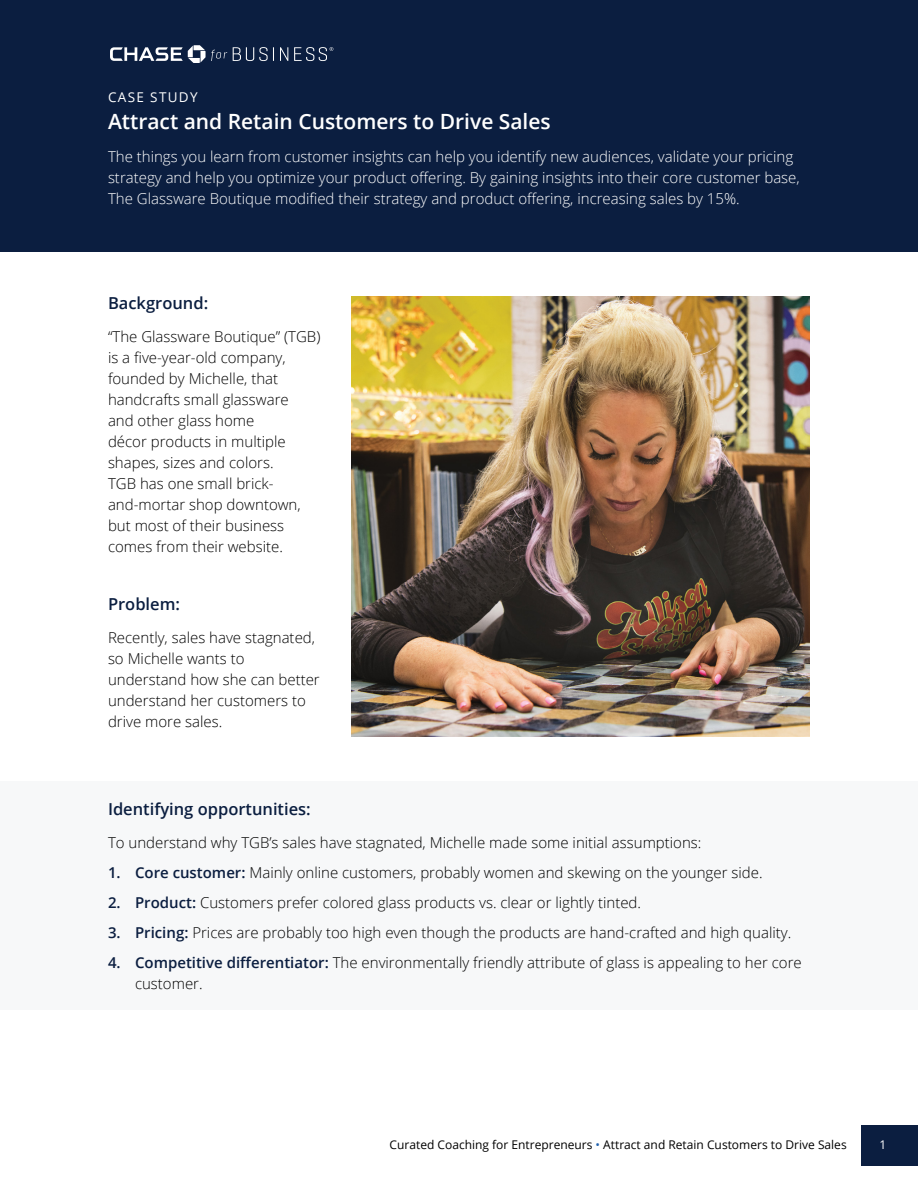
<style>
.page{position:relative;width:918px;height:1188px;background:#fff}
.page>*{position:absolute;margin:0;border:0;box-sizing:border-box;transform-origin:0 0}
.t1{font:600 21px "Open Sans";color:#fff}
.t2{font:600 16.5px "Open Sans";color:#0b1e40}
.t3{font:300 15px/21px "Open Sans";color:#000}
.t4{font:300 15px/21px "Open Sans";color:#fff}
.t5{font:13.5px "Open Sans";letter-spacing:.1em;color:#fff}
.t6{font:12px "Open Sans";color:#000}
.t7{font:12px "Open Sans";color:#fff}
.s1{font-weight:600;color:#0b1e40}
.s2{color:#1f60ad}
</style>
<div class="page">
<div style="left:861px;top:1125px;width:57px;height:40px;background:#0b1e40"></div>
<img style="left:351px;top:297px;width:459px;height:439px">
<div style="left:0;top:781px;width:918px;height:229px;background:#f7f8f9"></div>
<div style="left:0;top:0;width:918px;height:252px;background:#0b1e40"></div>
<svg style="left:110px;top:45px;width:117px;height:18px"></svg>
<svg style="left:233px;top:47px;width:41px;height:14px"></svg>
<svg style="left:280px;top:47px;width:8px;height:14px"></svg>
<svg style="left:294px;top:47px;width:39px;height:14px"></svg>
<p class="t5" style="left:108px;top:88px;width:91px">CASE STUDY</p>
<h1 class="t1" style="left:108px;top:107px;width:444px">Attract and Retain Customers to Drive Sales</h1>
<p class="t4" style="left:108px;top:145px;width:693px">The things you learn from customer insights can help you identify new audiences, validate your pricing strategy and help you optimize your product offering. By gaining insights into their core customer base,<br>The Glassware Boutique modified their strategy and product offering, increasing sales by 15%.</p>
<p class="t2" style="left:108px;top:292px;width:102px">Background:</p>
<p class="t3" style="left:108px;top:326px;width:214px">“The Glassware Boutique” (TGB) is a five-year-old company, founded by Michelle, that handcrafts small glassware<br>and other glass home<br>décor products in multiple shapes, sizes and colors.<br>TGB has one small brick&shy;and-mortar shop downtown, but most of their business comes from their website.</p>
<p class="t2" style="left:108px;top:593px;width:74px">Problem:</p>
<p class="t3" style="left:108px;top:627px;width:213px">Recently, sales have stagnated, so Michelle wants to understand how she can better understand her customers to drive more sales.</p>
<p class="t2" style="left:108px;top:797px;width:204px">Identifying opportunities:</p>
<p class="t3" style="left:108px;top:831px;width:595px">To understand why TGB’s sales have stagnated, Michelle made some initial assumptions:</p>
<p class="t3" style="left:108px;top:861px;width:656px"><span class="s1">1. Core customer:</span> Mainly online customers, probably women and skewing on the younger side.</p>
<p class="t3" style="left:108px;top:891px;width:535px"><span class="s1">2. Product:</span> Customers prefer colored glass products vs. clear or lightly tinted.</p>
<p class="t3" style="left:108px;top:921px;width:685px"><span class="s1">3. Pricing:</span> Prices are probably too high even though the products are hand-crafted and high quality.</p>
<p class="t3" style="left:135px;top:951px;width:668px;text-indent:-27px"><span class="s1">4. Competitive differentiator:</span> The environmentally friendly attribute of glass is appealing to her core customer.</p>
<p class="t6" style="left:390px;top:1137px;width:459px">Curated Coaching for Entrepreneurs <span class="s2">•</span> Attract and Retain Customers to Drive Sales</p>
<p class="t7" style="left:880px;top:1137px;width:8px">1</p>
</div>
